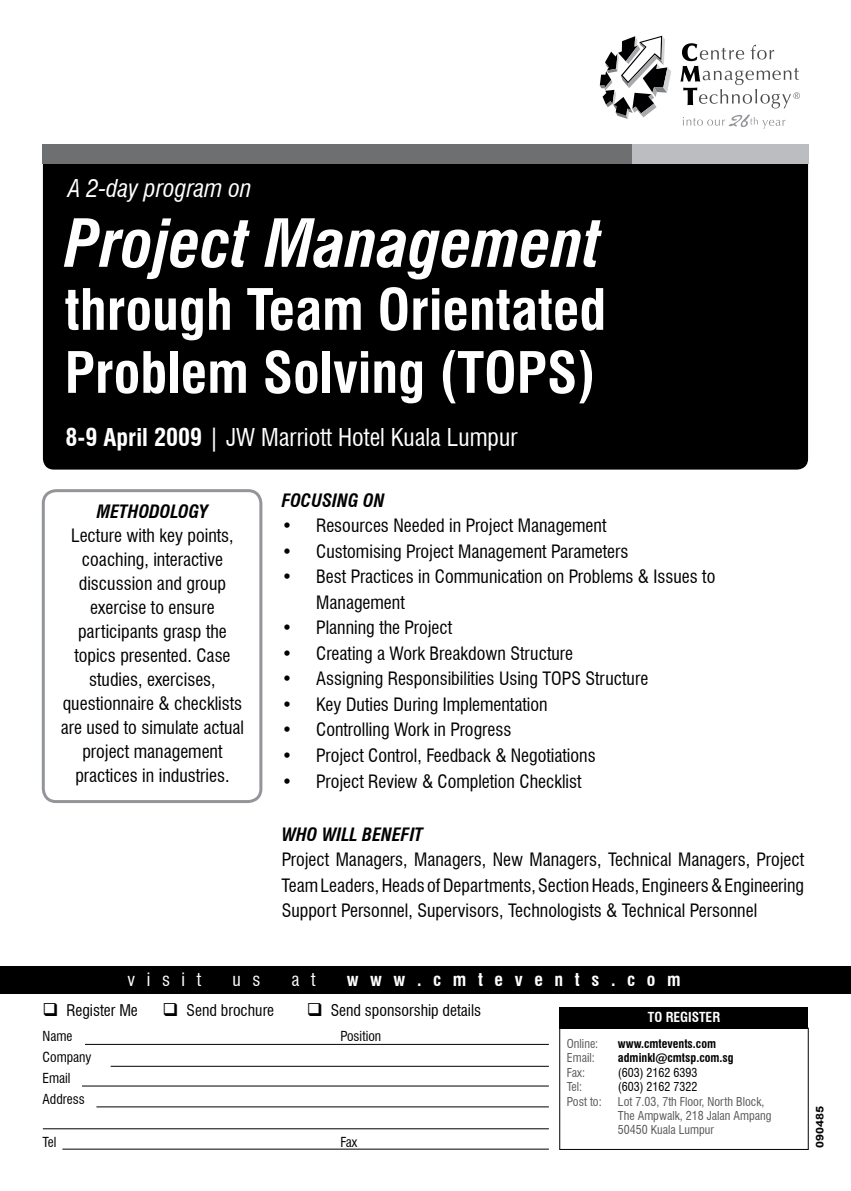
<style>
.page{position:relative;width:851px;height:1191px;background:#fff}
.page>*{position:absolute;margin:0;border:0;box-sizing:border-box;transform-origin:0 0}
.t1{font:italic 700 condensed 64.5px "Swiss 721 BT";color:#fff}
.t2{font:700 condensed 55.5px/63px "Swiss 721 BT";color:#fff}
.t3{font:condensed 24px "Swiss 721 BT";color:#fff}
.t4{font:italic condensed 24px "Swiss 721 BT";color:#fff}
.t5{font:condensed 18px/24px "Swiss 721 BT";color:#000}
.t6{font:italic 700 condensed 18px "Swiss 721 BT";color:#000}
.t7{font:700 condensed 18px "Swiss 721 BT";color:#fff}
.t8{font:condensed 18px "Swiss 721 BT";color:#fff}
.t9{font:condensed 15.75px "Swiss 721 BT";color:#000}
.t10{font:condensed 13.5px/21px "Swiss 721 BT";color:#000}
.t11{font:700 condensed 13.5px "Swiss 721 BT";color:#fff}
.t12{font:condensed 12px/14.4px "Swiss 721 BT";color:#58595b}
.t13{font:700 condensed 12px "Swiss 721 BT";color:#000}
.t14{font:condensed 12px "Swiss 721 BT";color:#000}
.t15{font:700 10.5px "Arial";color:#000;scale:1.2 1}
.s1{font-weight:700}
</style>
<div class="page">
<div style="left:43px;top:145px;width:764px;height:324px;background:#000;border-radius:11px"></div>
<div style="left:0;top:966px;width:850px;height:28px;background:#000"></div>
<div style="left:43px;top:145px;width:588px;height:19px;background:#6d6f71"></div>
<div style="left:631px;top:145px;width:177px;height:19px;background:#bcbdc0"></div>
<div style="left:559px;top:1028px;width:249px;height:121px;border:1px solid #000"></div>
<div style="left:559px;top:1007px;width:249px;height:21px;background:#000"></div>
<hr style="left:85px;top:1044px;width:464px;height:1px;background:#000">
<hr style="left:111px;top:1066px;width:438px;height:1px;background:#000">
<hr style="left:82px;top:1085px;width:467px;height:1px;background:#000">
<hr style="left:96px;top:1106px;width:453px;height:1px;background:#000">
<hr style="left:43px;top:1128px;width:506px;height:1px;background:#000">
<hr style="left:62px;top:1148px;width:487px;height:1px;background:#000">
<div style="left:42px;top:489px;width:220px;height:314px;border:3px solid #939598;border-radius:13px"></div>
<svg style="left:599px;top:36px;width:72px;height:83px"></svg>
<svg style="left:680px;top:43px;width:119px;height:65px"></svg>
<svg style="left:682px;top:114px;width:103px;height:15px"></svg>
<h3 class="t4" style="left:68px;top:174px;width:185px">A 2-day program on</h3>
<h1 class="t1" style="left:65px;top:205px;width:538px">Project Management</h1>
<h2 class="t2" style="left:65px;top:278px;width:543px">through Team Orientated<br>Problem Solving (TOPS)</h2>
<h3 class="t3" style="left:66px;top:423px;width:453px"><span class="s1">8-9 April 2009</span> | JW Marriott Hotel Kuala Lumpur</h3>
<p class="t6" style="left:97px;top:501px;width:113px">METHODOLOG Y</p>
<p class="t5" style="left:61px;top:523px;width:185px;text-align:center">Lecture with key points, coaching, interactive discussion and group exercise to ensure participants grasp the topics presented. Case studies, exercises, questionnaire &amp; checklists are used to simulate actual project management practices in industries.</p>
<p class="t6" style="left:281px;top:489px;width:104px">Focusing on</p>
<p class="t5" style="left:281px;top:514px;width:326px">• Resources Needed in Project Management</p>
<p class="t5" style="left:281px;top:539px;width:348px">• Customising Project Management Parameters</p>
<p class="t5" style="left:316px;top:564px;width:400px;line-height:25.5px;text-indent:-35px">• Best Practices in Communication on Problems &amp; Issues to<br>Management</p>
<p class="t5" style="left:281px;top:616px;width:172px">• Planning the Project</p>
<p class="t5" style="left:281px;top:641px;width:293px">• Creating a Work Breakdown Structure</p>
<p class="t5" style="left:281px;top:667px;width:368px">• Assigning Responsibilities Using TOPS Structure</p>
<p class="t5" style="left:281px;top:692px;width:267px">• Key Duties During Implementation</p>
<p class="t5" style="left:281px;top:718px;width:231px">• Controlling Work in Progress</p>
<p class="t5" style="left:281px;top:743px;width:315px">• Project Control, Feedback &amp; Negotiations</p>
<p class="t5" style="left:281px;top:769px;width:301px">• Project Review &amp; Completion Checklist</p>
<p class="t6" style="left:281px;top:823px;width:143px">WHO WILL BENEFIT</p>
<p class="t5" style="left:281px;top:847px;width:524px;line-height:25.5px;text-align:justify">Project Managers, Managers, New Managers, Technical Managers, Project TeamLeaders,Heads ofDepartments,SectionHeads, Engineers&amp;Engineering Support Personnel, Supervisors, Technologists &amp; Technical Personnel</p>
<p class="t8" style="left:128px;top:968px;width:75px">v i s i t</p>
<p class="t8" style="left:232px;top:968px;width:30px">u s</p>
<p class="t8" style="left:291px;top:968px;width:26px">a t</p>
<p class="t7" style="left:347px;top:968px;width:335px">w w w . c m t e v e n t s . c o m</p>
<p class="t9" style="left:43px;top:1000px;width:97px">❑ Register Me</p>
<p class="t9" style="left:163px;top:1000px;width:113px">❑ Send brochure</p>
<p class="t9" style="left:307px;top:1000px;width:176px">❑ Send sponsorship details</p>
<p class="t10" style="left:43px;top:1026px;width:31px">Name</p>
<p class="t10" style="left:340px;top:1026px;width:42px">Position</p>
<p class="t10" style="left:43px;top:1047px;width:51px">Company<br>Email<br>Address</p>
<p class="t10" style="left:43px;top:1131px;width:15px">Tel</p>
<p class="t10" style="left:340px;top:1131px;width:18px">Fax</p>
<p class="t11" style="left:647px;top:1009px;width:74px">TO REGISTER</p>
<p class="t12" style="left:567px;top:1036px;width:33px">Online:</p>
<p class="t13" style="left:618px;top:1036px;width:100px">www.cmtevents.com</p>
<p class="t12" style="left:567px;top:1050px;width:29px">Email:</p>
<p class="t13" style="left:618px;top:1050px;width:117px">adminkl@cmtsp.com.sg</p>
<p class="t12" style="left:567px;top:1065px;width:20px">Fax:</p>
<p class="t14" style="left:618px;top:1065px;width:81px">(603) 2162 6393</p>
<p class="t12" style="left:567px;top:1079px;width:17px">Tel:</p>
<p class="t14" style="left:618px;top:1079px;width:81px">(603) 2162 7322</p>
<p class="t12" style="left:567px;top:1094px;width:36px">Post to:</p>
<p class="t12" style="left:618px;top:1094px;width:155px">Lot 7.03, 7th Floor, North Block,<br>The Ampwalk, 218 Jalan Ampang<br>50450 Kuala Lumpur</p>
<p class="t15" style="left:812px;top:1148px;width:37px;rotate:-90deg">090485</p>
</div>
